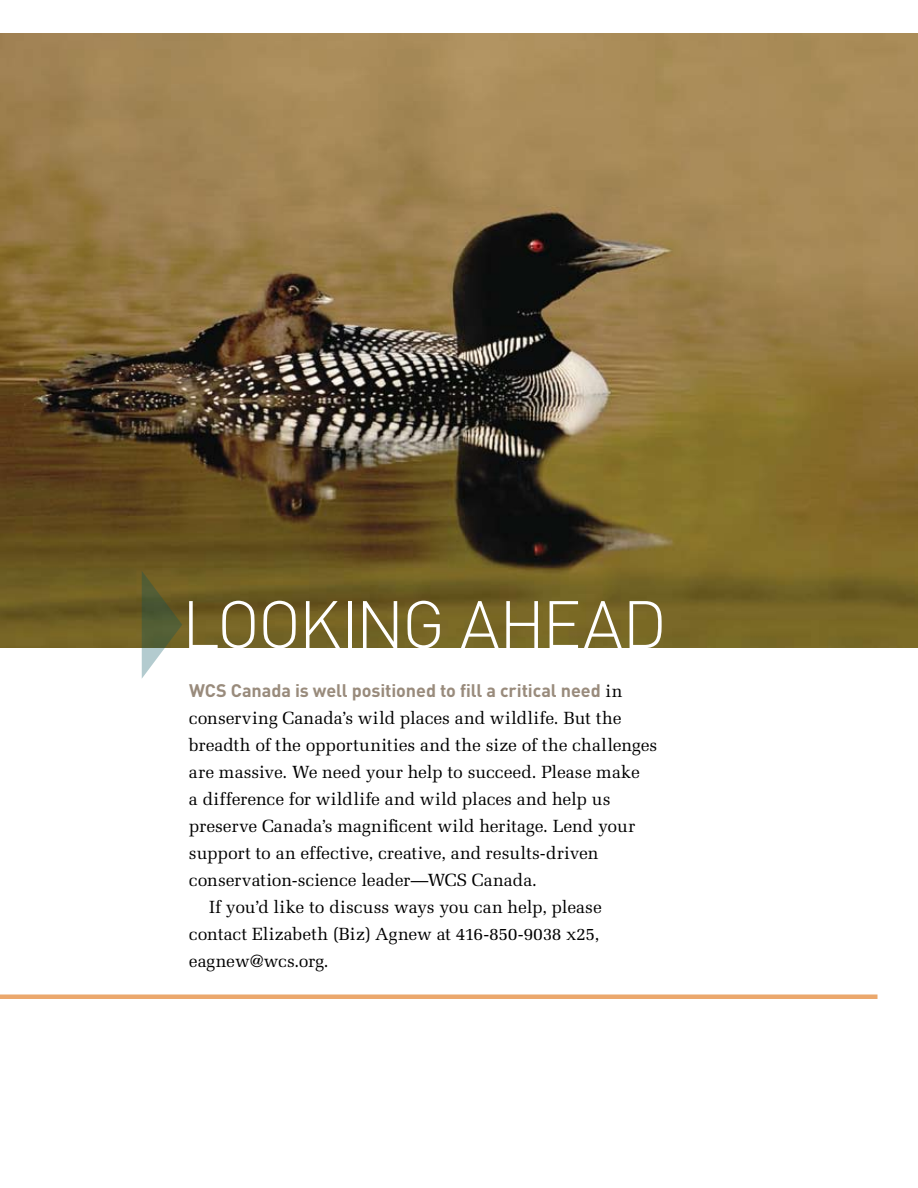
<style>
.page{position:relative;width:918px;height:1188px;background:#fff}
.page>*{position:absolute;margin:0;border:0;box-sizing:border-box;transform-origin:0 0}
.t1{font:300 66px "DIN";letter-spacing:-.01em;color:#fff}
.t2{font:700 18px "DIN";letter-spacing:-.005em;color:#998b7c}
.t3{font:17.7px "Melior";letter-spacing:-.005em;color:#000}
.s1{font-family:"Melior";font-weight:400;font-size:17.7px;color:#000}
</style>
<div class="page">
<div style="left:0;top:994px;width:878px;height:5px;background:#eba86d"></div>
<img style="left:0;top:34px;width:918px;height:614px">
<svg style="left:142px;top:571px;width:40px;height:107px"></svg>
<h1 class="t1" style="left:182px;top:584px;width:474px">LOOKI NG AHEAD</h1>
<p class="t2" style="left:189px;top:678px;width:435px">WCS Canada is well positioned to fill a critical need <span class="s1">in</span></p>
<p class="t3" style="left:189px;top:707px;width:434px">conserving Canada’s wild places and wildlife. But the</p>
<p class="t3" style="left:189px;top:734px;width:470px">breadth of the opportunities and the size of the challenges</p>
<p class="t3" style="left:189px;top:761px;width:452px">are massive. We need your help to succeed. Please make</p>
<p class="t3" style="left:189px;top:788px;width:423px">a difference for wildlife and wild places and help us</p>
<p class="t3" style="left:189px;top:815px;width:448px">preserve Canada’s magnificent wild heritage. Lend your</p>
<p class="t3" style="left:189px;top:842px;width:411px">support to an effective, creative, and results-driven</p>
<p class="t3" style="left:189px;top:869px;width:350px">conservation-science leader—WCS Canada.</p>
<p class="t3" style="left:209px;top:896px;width:394px">If you’d like to discuss ways you can help, please</p>
<p class="t3" style="left:189px;top:923px;width:412px">contact Elizabeth (Biz) Agnew at 416-850-9038 x25,</p>
<p class="t3" style="left:189px;top:950px;width:141px">eagnew@wcs.org.</p>
</div>
